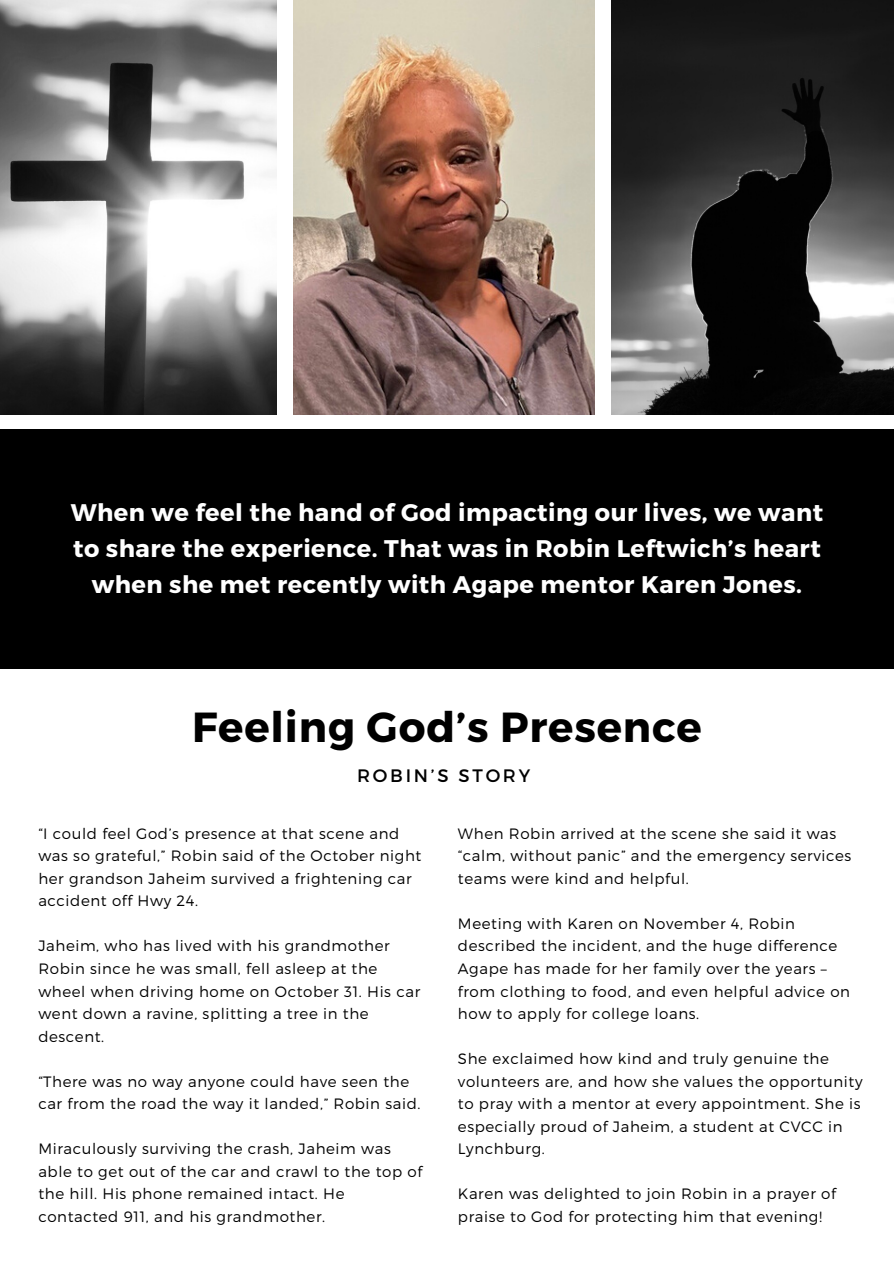
<style>
.page{position:relative;width:894px;height:1264px;background:#fff}
.page>*{position:absolute;margin:0;border:0;box-sizing:border-box;transform-origin:0 0}
.t1{font:700 42px "Montserrat";letter-spacing:.02em;color:#000}
.t2{font:700 24px/36px "Montserrat";letter-spacing:.02em;color:#fff;text-align:center}
.t3{font:18px "Montserrat";letter-spacing:.15em;color:#000}
.t4{font:300 15px/22.5px "Montserrat";letter-spacing:.04em;color:#000}
</style>
<div class="page">
<div style="left:0;top:429px;width:893px;height:240px;background:#000"></div>
<img style="left:0;top:0;width:276px;height:414px">
<img style="left:611px;top:0;width:282px;height:414px">
<img style="left:293px;top:0;width:301px;height:414px">
<p class="t2" style="left:71px;top:493px;width:753px">When we feel the hand of God impacting our lives, we want to share the experience. That was in Robin Leftwich’s heart when she met recently with Agape mentor Karen Jones.</p>
<p class="t1" style="left:192px;top:700px;width:511px">Feeling God’s Presence</p>
<p class="t3" style="left:357px;top:764px;width:174px">ROBIN’S STORY</p>
<p class="t4" style="left:38px;top:821px;width:384px">“I could feel God’s presence at that scene and was so grateful,” Robin said of the October night her grandson Jaheim survived a frightening car accident off Hwy 24.</p>
<p class="t4" style="left:38px;top:934px;width:383px">Jaheim, who has lived with his grandmother Robin since he was small, fell asleep at the wheel when driving home on October 31. His car went down a ravine, splitting a tree in the descent.</p>
<p class="t4" style="left:38px;top:1069px;width:383px">“There was no way anyone could have seen the car from the road the way it landed,” Robin said.</p>
<p class="t4" style="left:38px;top:1136px;width:385px">Miraculously surviving the crash, Jaheim was able to get out of the car and crawl to the top of the hill. His phone remained intact. He contacted 911, and his grandmother.</p>
<p class="t4" style="left:458px;top:821px;width:395px">When Robin arrived at the scene she said it was “calm, without panic” and the emergency services</p>
<p class="t4" style="left:458px;top:866px;width:232px">teams were kind and helpful.</p>
<p class="t4" style="left:458px;top:911px;width:381px">Meeting with Karen on November 4, Robin described the incident, and the huge difference</p>
<p class="t4" style="left:458px;top:956px;width:393px">Agape has made for her family over the years – from clothing to food, and even helpful advice on how to apply for college loans.</p>
<p class="t4" style="left:458px;top:1046px;width:406px">She exclaimed how kind and truly genuine the volunteers are, and how she values the opportunity to pray with a mentor at every appointment. She is</p>
<p class="t4" style="left:458px;top:1114px;width:386px">especially proud of Jaheim, a student at CVCC in<br>Lynchburg.</p>
<p class="t4" style="left:458px;top:1181px;width:379px">Karen was delighted to join Robin in a prayer of praise to God for protecting him that evening!</p>
</div>
